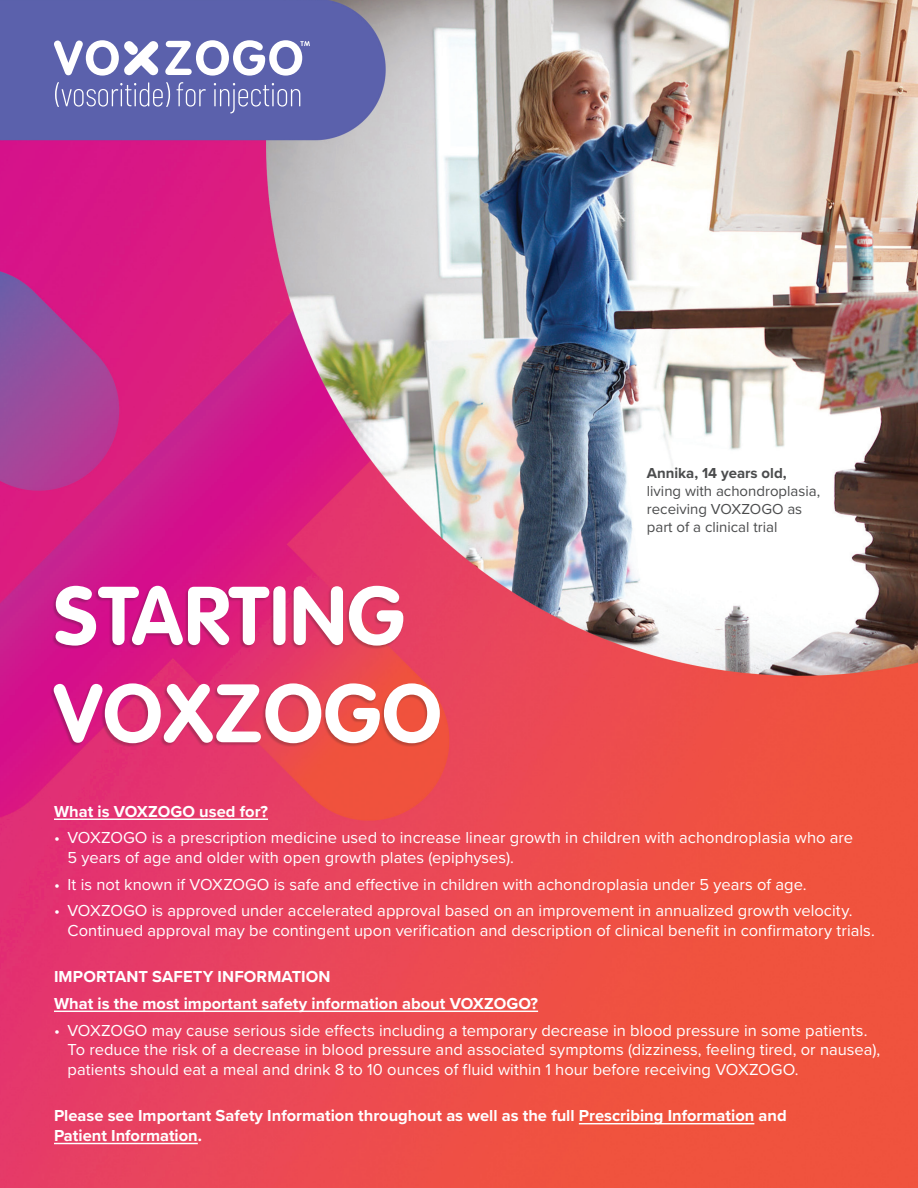
<style>
.page{position:relative;width:918px;height:1188px;background:#fff}
.page>*{position:absolute;margin:0;border:0;box-sizing:border-box;transform-origin:0 0}
.t1{font:700 81.3px/97.6px "VAG Rounded Std";letter-spacing:.015em;color:#fff}
.t2{font:16.5px/19.8px "Proxima Nova";letter-spacing:.005em;color:#fff}
.t3{font:700 16.5px/26.5px "Proxima Nova";color:#fff}
.t4{font:15px/18px "Proxima Nova";color:#4b4c4d}
.t5{font:700 15px "Proxima Nova";color:#4b4c4d}
</style>
<div class="page">
<img style="left:0;top:0;width:918px;height:1188px">
<svg style="left:165px;top:40px;width:145px;height:36px"></svg>
<svg style="left:54px;top:40px;width:105px;height:36px"></svg>
<svg style="left:55px;top:82px;width:115px;height:25px;background:#787dba"></svg>
<svg style="left:177px;top:82px;width:29px;height:25px"></svg>
<svg style="left:214px;top:83px;width:86px;height:30px;background:#7378b8"></svg>
<hr style="left:54px;top:819px;width:214px;height:1px;background:#fff">
<hr style="left:54px;top:1011px;width:484px;height:1px;background:#fff">
<hr style="left:579px;top:1123px;width:175px;height:1px;background:#fff">
<hr style="left:54px;top:1143px;width:144px;height:1px;background:#fff">
<div style="left:50px;top:586px;width:389px;height:161px;background:#231f20;opacity:.25"></div>
<h1 class="t1" style="left:54px;top:570px;width:389px">STARTING<br>VOXZOGO</h1>
<p class="t5" style="left:647px;top:462px;width:141px">Annika, 14 years old,</p>
<p class="t4" style="left:647px;top:482px;width:175px">living with achondroplasia, receiving VOXZOGO as part of a clinical trial</p>
<p class="t3" style="left:54px;top:798px;width:216px">What is VOXZOGO used for?</p>
<p class="t2" style="left:67px;top:827px;width:787px;text-indent:-13px">• VOXZOGO is a prescription medicine used to increase linear growth in children with achondroplasia who are<br>5 years of age and older with open growth plates (epiphyses).</p>
<p class="t2" style="left:54px;top:874px;width:754px">• It is not known if VOXZOGO is safe and effective in children with achondroplasia under 5 years of age.</p>
<p class="t2" style="left:67px;top:900px;width:809px;text-indent:-13px">• VOXZOGO is approved under accelerated approval based on an improvement in annualized growth velocity.<br>Continued approval may be contingent upon verification and description of clinical benefit in confirmatory trials.</p>
<p class="t3" style="left:54px;top:963px;width:486px">IMPORTANT SAFETY INFORMATION<br>What is the most important safety information about VOXZOGO?</p>
<p class="t2" style="left:67px;top:1019px;width:814px;text-indent:-13px">• VOXZOGO may cause serious side effects including a temporary decrease in blood pressure in some patients.<br>To reduce the risk of a decrease in blood pressure and associated symptoms (dizziness, feeling tired, or nausea), patients should eat a meal and drink 8 to 10 ounces of fluid within 1 hour before receiving VOXZOGO.</p>
<p class="t3" style="left:54px;top:1106px;width:734px;line-height:19.8px">Please see Important Safety Information throughout as well as the full Prescribing Information and<br>Patient Information.</p>
</div>
